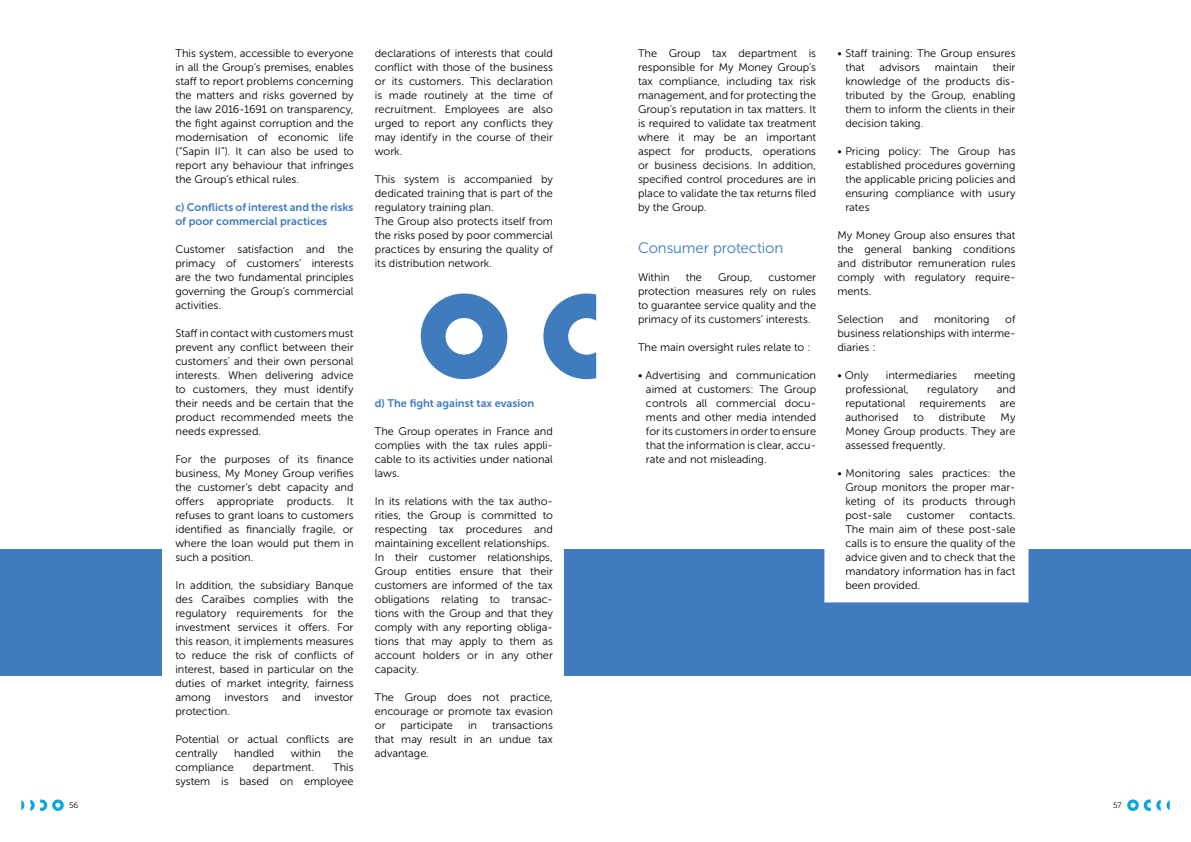
<style>
.page{position:relative;width:1191px;height:842px;background:#fff}
.page>*{position:absolute;margin:0;border:0;box-sizing:border-box;transform-origin:0 0}
.t1{font:15px "Museo Sans 300";letter-spacing:-.01em;color:#407bbe}
.t2{font:11px/14px "Museo Sans 300";color:#000;text-align:justify}
.t3{font:11px/14px "Museo Sans 700";color:#407bbe}
.t4{font:8px "Museo Sans 300";color:#000}
</style>
<div class="page">
<div style="left:0;top:549px;width:1191px;height:126px;background:#407bbe"></div>
<div style="left:162px;top:512px;width:401px;height:192px;background:#fff"></div>
<svg style="left:21px;top:800px;width:3px;height:10px"></svg>
<svg style="left:30px;top:799px;width:34px;height:12px"></svg>
<svg style="left:1156px;top:800px;width:4px;height:11px"></svg>
<svg style="left:1166px;top:800px;width:3px;height:10px"></svg>
<svg style="left:1127px;top:799px;width:23px;height:12px"></svg>
<svg style="left:421px;top:293px;width:86px;height:86px"></svg>
<svg style="left:543px;top:294px;width:53px;height:85px"></svg>
<div style="left:824px;top:549px;width:205px;height:54px;background:#fff"></div>
<p class="t2" style="left:175px;top:46px;width:180px">This system, accessible to everyone in all the Group’s premises, enables staff to report problems concerning the matters and risks governed by the law 2016-1691 on transparency, the fight against corruption and the modernisation of economic life (“Sapin II”). It can also be used to report any behaviour that infringes the Group’s ethical rules.</p>
<p class="t3" style="left:175px;top:200px;width:180px">c) Conflicts of interest and the risks of poor commercial practices</p>
<p class="t2" style="left:175px;top:242px;width:180px">Customer satisfaction and the primacy of customers’ interests are the two fundamental principles governing the Group’s commercial activities.</p>
<p class="t2" style="left:175px;top:326px;width:180px">Staff in contact with customers must prevent any conflict between their customers’ and their own personal interests. When delivering advice to customers, they must identify their needs and be certain that the product recommended meets the needs expressed.</p>
<p class="t2" style="left:175px;top:452px;width:180px">For the purposes of its finance business, My Money Group verifies the customer’s debt capacity and offers appropriate products. It refuses to grant loans to customers identified as financially fragile, or where the loan would put them in such a position.</p>
<p class="t2" style="left:175px;top:578px;width:180px">In addition, the subsidiary Banque des Caraïbes complies with the regulatory requirements for the investment services it offers. For this reason, it implements measures to reduce the risk of conflicts of interest, based in particular on the duties of market integrity, fairness among investors and investor protection.</p>
<p class="t2" style="left:175px;top:732px;width:180px">Potential or actual conflicts are centrally</p>
<p class="t2" style="left:234px;top:746px;width:42px">handled</p>
<p class="t2" style="left:291px;top:746px;width:32px">within</p>
<p class="t2" style="left:337px;top:746px;width:18px">the</p>
<p class="t2" style="left:175px;top:760px;width:180px;text-align:right">This<br>system is based on employee</p>
<p class="t2" style="left:175px;top:760px;width:60px">compliance</p>
<p class="t2" style="left:253px;top:760px;width:63px">department.</p>
<p class="t2" style="left:375px;top:46px;width:180px">declarations of interests that could conflict with those of the business or its customers. This declaration is made routinely at the time of recruitment. Employees are also urged to report any conflicts they may identify in the course of their work.</p>
<p class="t2" style="left:375px;top:172px;width:180px;text-align:left">This system is accompanied by dedicated training that is part of the regulatory training plan.<br>The Group also protects itself from the risks posed by poor commercial practices by ensuring the quality of its distribution network.</p>
<p class="t3" style="left:375px;top:396px;width:161px">d) The fight against tax evasion</p>
<p class="t2" style="left:375px;top:424px;width:180px">The Group operates in France and complies with the tax rules appli&shy;cable to its activities under national laws.</p>
<p class="t2" style="left:375px;top:494px;width:180px;text-align:left">In its relations with the tax autho&shy;rities, the Group is committed to respecting tax procedures and maintaining excellent relationships.<br>In their customer relationships,<br>Group entities ensure that their customers are informed of the tax obligations relating to transac&shy;tions with the Group and that they comply with any reporting obliga&shy;tions that may apply to them as account holders or in any other capacity.</p>
<p class="t2" style="left:375px;top:690px;width:180px">The Group does not practice, encourage or promote tax evasion or</p>
<p class="t2" style="left:375px;top:718px;width:180px;text-indent:117px">transactions that may result in an undue tax advantage.</p>
<p class="t2" style="left:400px;top:718px;width:54px">participate</p>
<p class="t2" style="left:468px;top:718px;width:11px">in</p>
<p class="t2" style="left:638px;top:46px;width:180px">The Group tax department is responsible for My Money Group’s tax compliance, including tax risk management, and for protecting the Group’s reputation in tax matters. It is required to validate tax treatment where it may be an important aspect for products, operations or business decisions. In addition, specified control procedures are in place to validate the tax returns filed by the Group.</p>
<h1 class="t1" style="left:638px;top:239px;width:147px">Consumer protection</h1>
<p class="t2" style="left:638px;top:270px;width:33px">Within</p>
<p class="t2" style="left:686px;top:270px;width:18px">the</p>
<p class="t2" style="left:718px;top:270px;width:36px">Group,</p>
<p class="t2" style="left:638px;top:270px;width:180px;text-indent:130px">customer protection measures rely on rules to guarantee service quality and the primacy of its customers’ interests.</p>
<p class="t2" style="left:638px;top:340px;width:174px">The main oversight rules relate to :</p>
<p class="t2" style="left:646px;top:368px;width:172px;text-indent:-8px">• Advertising and communication aimed at customers: The Group controls all commercial docu&shy;ments and other media intended for its customers in order to ensure that the information is clear, accu&shy;rate and not misleading.</p>
<p class="t2" style="left:845px;top:46px;width:172px;text-indent:-8px">• Staff training: The Group ensures that</p>
<p class="t2" style="left:845px;top:60px;width:172px;text-indent:147px">their knowledge of the products dis&shy;tributed by the Group, enabling them to inform the clients in their decision taking.</p>
<p class="t2" style="left:845px;top:144px;width:172px;text-indent:-8px">• Pricing policy: The Group has established procedures governing the applicable pricing policies and ensuring compliance with usury rates</p>
<p class="t2" style="left:837px;top:228px;width:180px">My Money Group also ensures that the general banking conditions and distributor remuneration rules comply with regulatory require&shy;ments.</p>
<p class="t2" style="left:837px;top:312px;width:48px">Selection</p>
<p class="t2" style="left:899px;top:312px;width:20px">and</p>
<p class="t2" style="left:934px;top:312px;width:57px">monitoring</p>
<p class="t2" style="left:879px;top:60px;width:42px">advisors</p>
<p class="t2" style="left:934px;top:60px;width:45px">maintain</p>
<p class="t2" style="left:837px;top:312px;width:180px;text-indent:168px">of business relationships with interme&shy;diaries :</p>
<p class="t2" style="left:837px;top:368px;width:33px">• Only</p>
<p class="t2" style="left:885px;top:368px;width:73px">intermediaries</p>
<p class="t2" style="left:974px;top:368px;width:43px">meeting</p>
<p class="t2" style="left:845px;top:382px;width:65px">professional,</p>
<p class="t2" style="left:927px;top:382px;width:53px">regulatory</p>
<p class="t2" style="left:996px;top:382px;width:20px">and</p>
<p class="t2" style="left:845px;top:396px;width:62px">reputational</p>
<p class="t2" style="left:919px;top:396px;width:68px">requirements</p>
<p class="t2" style="left:1000px;top:396px;width:17px">are</p>
<p class="t2" style="left:845px;top:410px;width:55px">authorised</p>
<p class="t2" style="left:913px;top:410px;width:12px">to</p>
<p class="t2" style="left:939px;top:410px;width:48px">distribute</p>
<p class="t2" style="left:845px;top:410px;width:172px;text-indent:155px">My Money Group products. They are assessed frequently.</p>
<p class="t2" style="left:845px;top:466px;width:172px;text-indent:-8px">• Monitoring sales practices: the Group monitors the proper mar&shy;keting of its products through post-sale</p>
<p class="t2" style="left:845px;top:508px;width:172px;text-indent:124px">contacts.<br>The main aim of these post-sale calls is to ensure the quality of the advice given and to check that the mandatory information has in fact been provided.</p>
<p class="t2" style="left:906px;top:508px;width:49px">customer</p>
<p class="t4" style="left:69px;top:801px;width:11px">56</p>
<p class="t4" style="left:1113px;top:801px;width:10px">57</p>
</div>
